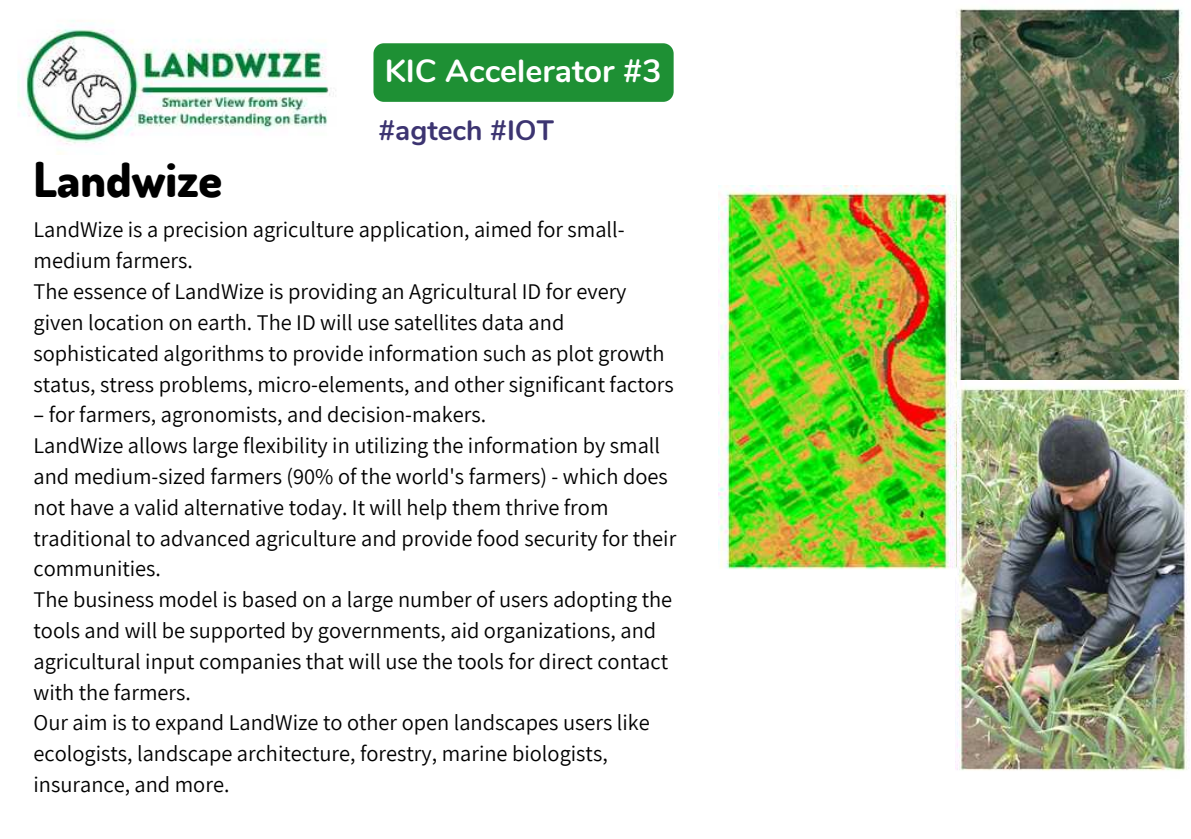
<style>
.page{position:relative;width:1191px;height:839px;background:#fff}
.page>*{position:absolute;margin:0;border:0;box-sizing:border-box;transform-origin:0 0}
.t1{font:800 48px "Dosis";color:#000}
.t2{font:700 32px "Nunito";color:#fff}
.t3{font:700 28px "Nunito";color:#3c3471}
.t4{font:22.4px/30.8px "Assistant";color:#000}
</style>
<div class="page">
<img style="left:18px;top:20px;width:318px;height:134px">
<img style="left:956px;top:7px;width:227px;height:374px">
<img style="left:955px;top:381px;width:235px;height:390px">
<img style="left:719px;top:186px;width:237px;height:390px">
<div style="left:373px;top:43px;width:301px;height:59px;background:#1e9034;border-radius:10px"></div>
<h2 class="t2" style="left:385px;top:49px;width:278px">KIC Accelerator #3</h2>
<h1 class="t1" style="left:34px;top:147px;width:190px">Landwize</h1>
<p class="t3" style="left:379px;top:112px;width:177px">#agtech #IOT</p>
<p class="t4" style="left:34px;top:214px;width:642px">LandWize is a precision agriculture application, aimed for small&shy;medium farmers.<br>The essence of LandWize is providing an Agricultural ID for every given location on earth. The ID will use satellites data and sophisticated algorithms to provide information such as plot growth status, stress problems, micro-elements, and other significant factors</p>
<p class="t4" style="left:34px;top:398px;width:644px">– for farmers, agronomists, and decision-makers.<br>LandWize allows large flexibility in utilizing the information by small and medium-sized farmers (90% of the world's farmers) - which does not have a valid alternative today. It will help them thrive from traditional to advanced agriculture and provide food security for their communities.<br>The business model is based on a large number of users adopting the tools and will be supported by governments, aid organizations, and agricultural input companies that will use the tools for direct contact with the farmers.<br>Our aim is to expand LandWize to other open landscapes users like ecologists, landscape architecture, forestry, marine biologists, insurance, and more.</p>
</div>
